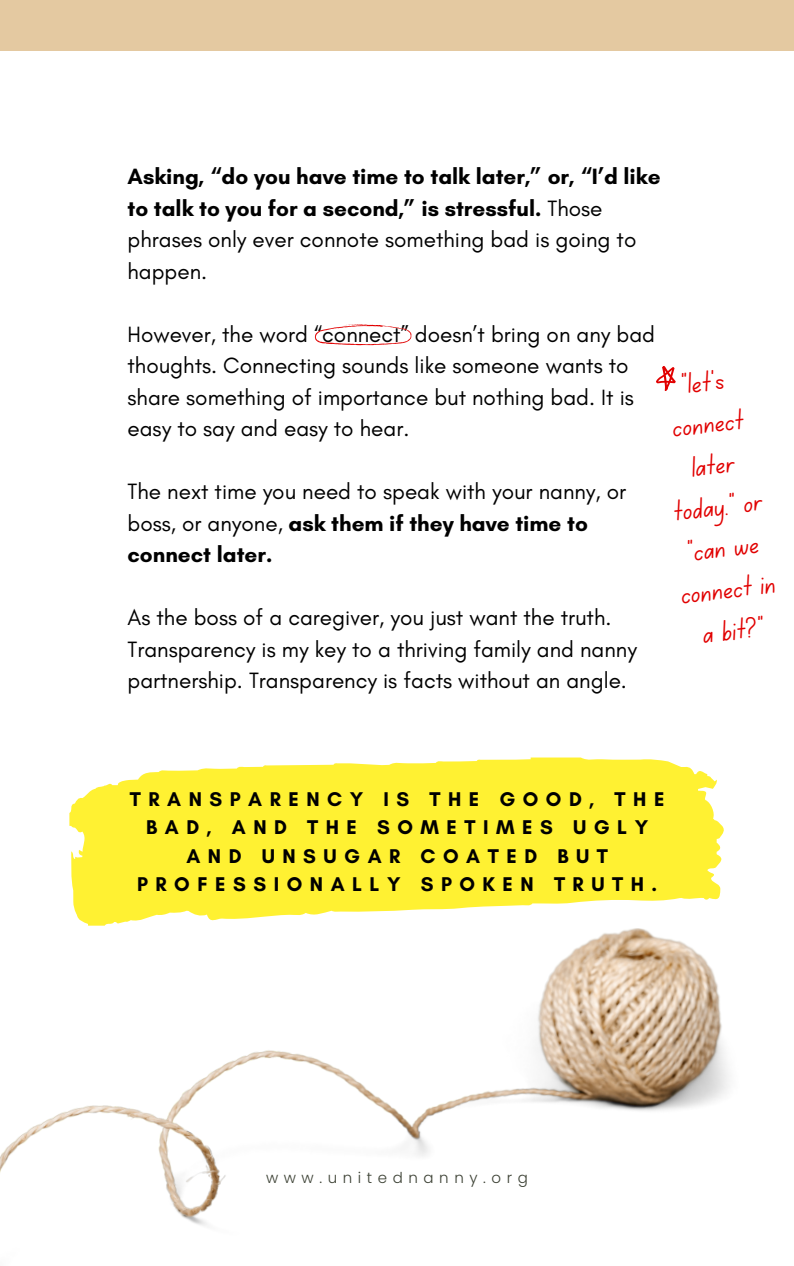
<style>
.page{position:relative;width:794px;height:1266px;background:#fff}
.page>*{position:absolute;margin:0;border:0;box-sizing:border-box;transform-origin:0 0}
.t1{font:30px/41.6px "Canva School Font";color:#e10000;text-align:center}
.t2{font:22.5px/31.5px "Glacial Indifference";color:#000}
.t3{font:700 22.5px/31.5px "Glacial Indifference";color:#000}
.t4{font:700 20.25px/28.1px "Glacial Indifference";letter-spacing:.37em;color:#000;text-align:center}
.t5{font:300 15px "Poppins";letter-spacing:.37em;color:#3d4235}
.s1{font-weight:400}
.s2{font-weight:700}
</style>
<div class="page">
<img style="left:0;top:925px;width:729px;height:301px">
<svg style="left:69px;top:757px;width:655px;height:168px;fill:#fff132"></svg>
<div style="left:0;top:0;width:793px;height:51px;background:#e4c9a1"></div>
<svg style="left:314px;top:324px;width:98px;height:21px"></svg>
<svg style="left:656px;top:366px;width:20px;height:25px"></svg>
<p class="t3" style="left:127px;top:160px;width:534px">Asking, “do you have time to talk later,” or, “I’d like to talk to you for a second,” is stressful. <span class="s1">Those phrases only ever connote something bad is going to happen.</span></p>
<p class="t2" style="left:127px;top:318px;width:529px">However, the word “connect” doesn’t bring on any bad thoughts. Connecting sounds like someone wants to share something of importance but nothing bad. It is easy to say and easy to hear.</p>
<p class="t2" style="left:127px;top:475px;width:500px">The next time you need to speak with your nanny, or boss, or anyone, <span class="s2">ask them if they have time to connect later.</span></p>
<p class="t2" style="left:127px;top:602px;width:510px">As the boss of a caregiver, you just want the truth.<br>Transparency is my key to a thriving family and nanny partnership. Transparency is facts without an angle.</p>
<h1 class="t1" style="left:652px;top:371px;width:97px;rotate:-7deg">"let's connect later today." or "can we connect in a bit?"</h1>
<p class="t4" style="left:130px;top:785px;width:535px">TRANSPARENCY IS THE GOOD, THE<br>BAD, AND THE SOMETIMES UGLY<br>AND UNSUGAR COATED BUT<br>PROFESSIONALLY SPOKEN TRUTH.</p>
<p class="t5" style="left:266px;top:1167px;width:263px">www.unitednanny.org</p>
</div>
